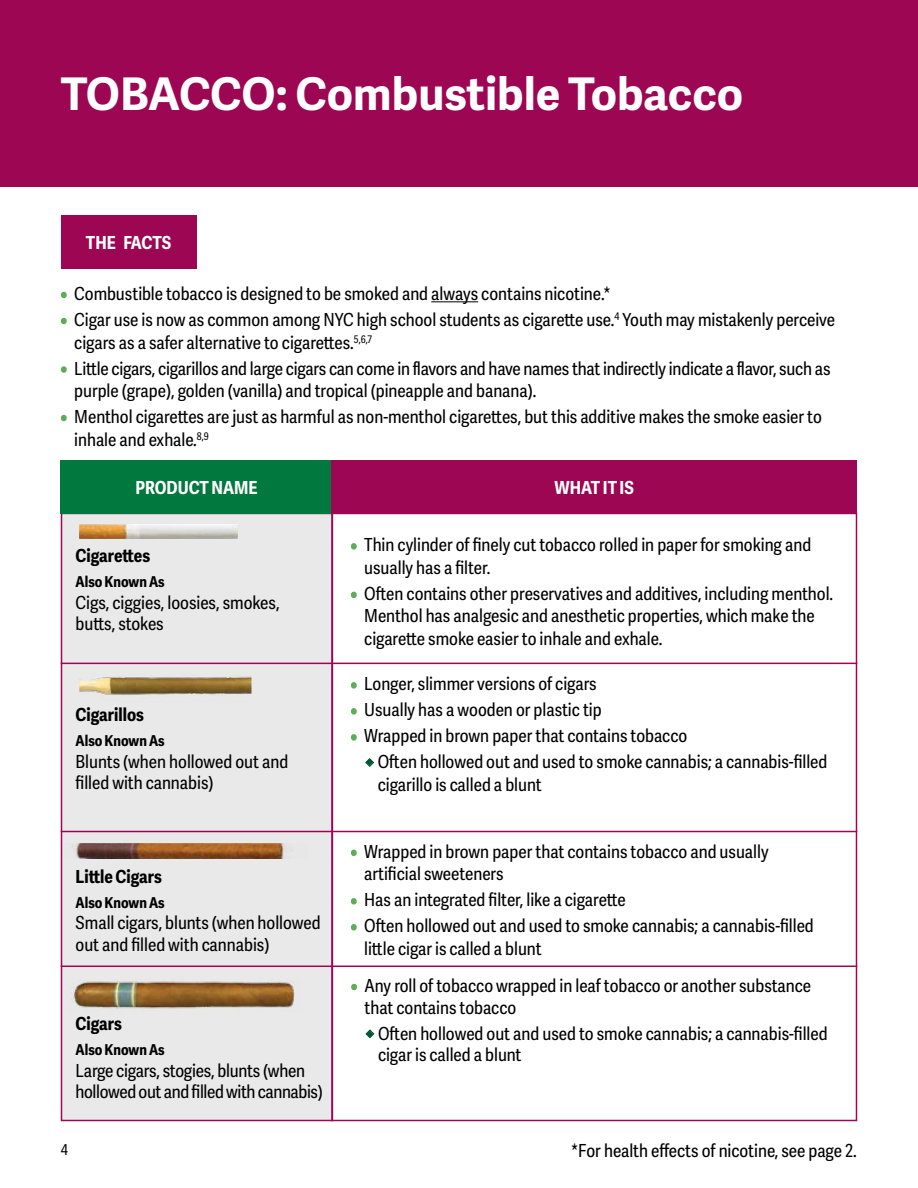
<style>
.page{position:relative;width:918px;height:1188px;background:#fff}
.page>*{position:absolute;margin:0;border:0;box-sizing:border-box;transform-origin:0 0}
.t1{font:700 45px "Adelle Sans";color:#fff}
.t2{font:18px/22.5px "Adelle Sans Cnd";color:#000}
.t3{font:18px/21.6px "Adelle Sans Cnd";letter-spacing:-.02em;color:#000}
.t4{font:700 18px "Adelle Sans Cnd";color:#000}
.t5{font:700 18px "Adelle Sans Cnd";color:#fff}
.t6{font:700 15px "Adelle Sans Cnd";color:#000}
.t7{font:15px "Adelle Sans Cnd";color:#000}
.s1{color:#5dac57}
.s2{color:#005631}
</style>
<div class="page">
<svg style="left:351px;top:984px;width:6px;height:6px"></svg>
<svg style="left:365px;top:1029px;width:10px;height:9px"></svg>
<hr style="left:431px;top:301px;width:47px;height:1px;background:#000">
<svg style="left:61px;top:292px;width:6px;height:6px"></svg>
<svg style="left:61px;top:318px;width:6px;height:6px"></svg>
<div style="left:61px;top:366px;width:6px;height:7px;border:2px solid #5dac57;border-radius:50%"></div>
<svg style="left:61px;top:415px;width:6px;height:6px"></svg>
<div style="left:61px;top:513px;width:272px;height:608px;background:#e9e9ea;border:2px solid #9c0653"></div>
<div style="left:61px;top:460px;width:271px;height:54px;background:#00783e"></div>
<div style="left:351px;top:543px;width:6px;height:7px;border:2px solid #5dac57;border-radius:50%"></div>
<svg style="left:351px;top:592px;width:6px;height:6px"></svg>
<div style="left:351px;top:682px;width:6px;height:7px;border:2px solid #5dac57;border-radius:50%"></div>
<div style="left:351px;top:708px;width:6px;height:7px;border:2px solid #5dac57;border-radius:50%"></div>
<div style="left:351px;top:734px;width:6px;height:7px;border:2px solid #5dac57;border-radius:50%"></div>
<svg style="left:365px;top:758px;width:9px;height:9px"></svg>
<svg style="left:351px;top:850px;width:6px;height:6px"></svg>
<svg style="left:351px;top:898px;width:6px;height:6px"></svg>
<svg style="left:351px;top:924px;width:6px;height:6px"></svg>
<div style="left:331px;top:460px;width:526px;height:54px;background:#9c0653"></div>
<img style="left:79px;top:525px;width:159px;height:14px">
<img style="left:63px;top:844px;width:230px;height:15px">
<img style="left:79px;top:676px;width:173px;height:19px">
<hr style="left:61px;top:663px;width:796px;height:1px;background:#9c0653">
<hr style="left:61px;top:831px;width:796px;height:1px;background:#9c0653">
<hr style="left:61px;top:966px;width:796px;height:1px;background:#9c0653">
<div style="left:0;top:0;width:918px;height:187px;background:#9c0653"></div>
<div style="left:61px;top:215px;width:135px;height:54px;background:#9c0653"></div>
<img style="left:73px;top:981px;width:222px;height:28px">
<p class="t1" style="left:61px;top:61px;width:684px">TOBACCO: Combustible Tobacco</p>
<p class="t5" style="left:86px;top:230px;width:87px">THE FACTS</p>
<p class="t2" style="left:61px;top:282px;width:552px"><span class="s1">•</span> Combustible tobacco is designed to be smoked and always contains nicotine.*</p>
<p class="t2" style="left:74px;top:308px;width:762px;text-indent:-14px"><span class="s1">•</span> Cigar use is now as common among NYC high school students as cigarette use.<sup>4</sup> Youth may mistakenly perceive cigars as a safer alternative to cigarettes.<sup>5,6,7</sup></p>
<p class="t2" style="left:74px;top:356px;width:758px;text-indent:-14px"><span class="s1">•</span> Little cigars, cigarillos and large cigars can come in flavors and have names that indirectly indicate a flavor, such as purple (grape), golden (vanilla) and tropical (pineapple and banana).</p>
<p class="t2" style="left:74px;top:405px;width:749px;text-indent:-14px"><span class="s1">•</span> Menthol cigarettes are just as harmful as non-menthol cigarettes, but this additive makes the smoke easier to inhale and exhale.<sup>8,9</sup></p>
<p class="t5" style="left:135px;top:474px;width:124px">PRODUCT NAME</p>
<p class="t5" style="left:555px;top:474px;width:81px">WHAT IT IS</p>
<p class="t4" style="left:76px;top:543px;width:76px">Cigarettes</p>
<p class="t6" style="left:76px;top:571px;width:91px">Also Known As</p>
<p class="t2" style="left:76px;top:591px;width:205px;line-height:21.6px">Cigs, ciggies, loosies, smokes, butts, stokes</p>
<p class="t4" style="left:76px;top:702px;width:70px">Cigarillos</p>
<p class="t6" style="left:76px;top:730px;width:91px">Also Known As</p>
<p class="t2" style="left:76px;top:750px;width:214px;line-height:21.6px">Blunts (when hollowed out and filled with cannabis)</p>
<p class="t4" style="left:76px;top:864px;width:88px">Little Cigars</p>
<p class="t6" style="left:76px;top:892px;width:91px">Also Known As</p>
<p class="t2" style="left:76px;top:912px;width:247px;line-height:21.6px">Small cigars, blunts (when hollowed out and filled with cannabis)</p>
<p class="t4" style="left:76px;top:1011px;width:48px">Cigars</p>
<p class="t6" style="left:76px;top:1039px;width:91px">Also Known As</p>
<p class="t3" style="left:76px;top:1059px;width:249px">Large cigars, stogies, blunts (when hollowed out and filled with cannabis)</p>
<p class="t2" style="left:364px;top:533px;width:449px;text-indent:-14px"><span class="s1">•</span> Thin cylinder of finely cut tobacco rolled in paper for smoking and usually has a filter.</p>
<p class="t2" style="left:364px;top:582px;width:471px;text-indent:-14px"><span class="s1">•</span> Often contains other preservatives and additives, including menthol.<br>Menthol has analgesic and anesthetic properties, which make the cigarette smoke easier to inhale and exhale.</p>
<p class="t2" style="left:351px;top:672px;width:248px"><span class="s1">•</span> Longer, slimmer versions of cigars</p>
<p class="t2" style="left:351px;top:698px;width:252px"><span class="s1">•</span> Usually has a wooden or plastic tip</p>
<p class="t2" style="left:351px;top:724px;width:338px"><span class="s1">•</span> Wrapped in brown paper that contains tobacco</p>
<p class="t2" style="left:378px;top:750px;width:451px;text-indent:-14px"><span class="s2">V</span>Often hollowed out and used to smoke cannabis; a cannabis-filled cigarillo is called a blunt</p>
<p class="t2" style="left:364px;top:840px;width:406px;text-indent:-14px"><span class="s1">•</span> Wrapped in brown paper that contains tobacco and usually artificial sweeteners</p>
<p class="t2" style="left:351px;top:888px;width:277px"><span class="s1">•</span> Has an integrated filter, like a cigarette</p>
<p class="t2" style="left:364px;top:914px;width:451px;text-indent:-14px"><span class="s1">•</span> Often hollowed out and used to smoke cannabis; a cannabis-filled little cigar is called a blunt</p>
<p class="t2" style="left:364px;top:974px;width:448px;line-height:21.6px;text-indent:-14px"><span class="s1">•</span> Any roll of tobacco wrapped in leaf tobacco or another substance that contains tobacco</p>
<p class="t2" style="left:378px;top:1022px;width:451px;line-height:21.6px;text-indent:-14px"><span class="s2">V</span>Often hollowed out and used to smoke cannabis; a cannabis-filled cigar is called a blunt</p>
<p class="t7" style="left:61px;top:1139px;width:9px">4</p>
<p class="t2" style="left:571px;top:1139px;width:287px">*For health effects of nicotine, see page 2.</p>
</div>
